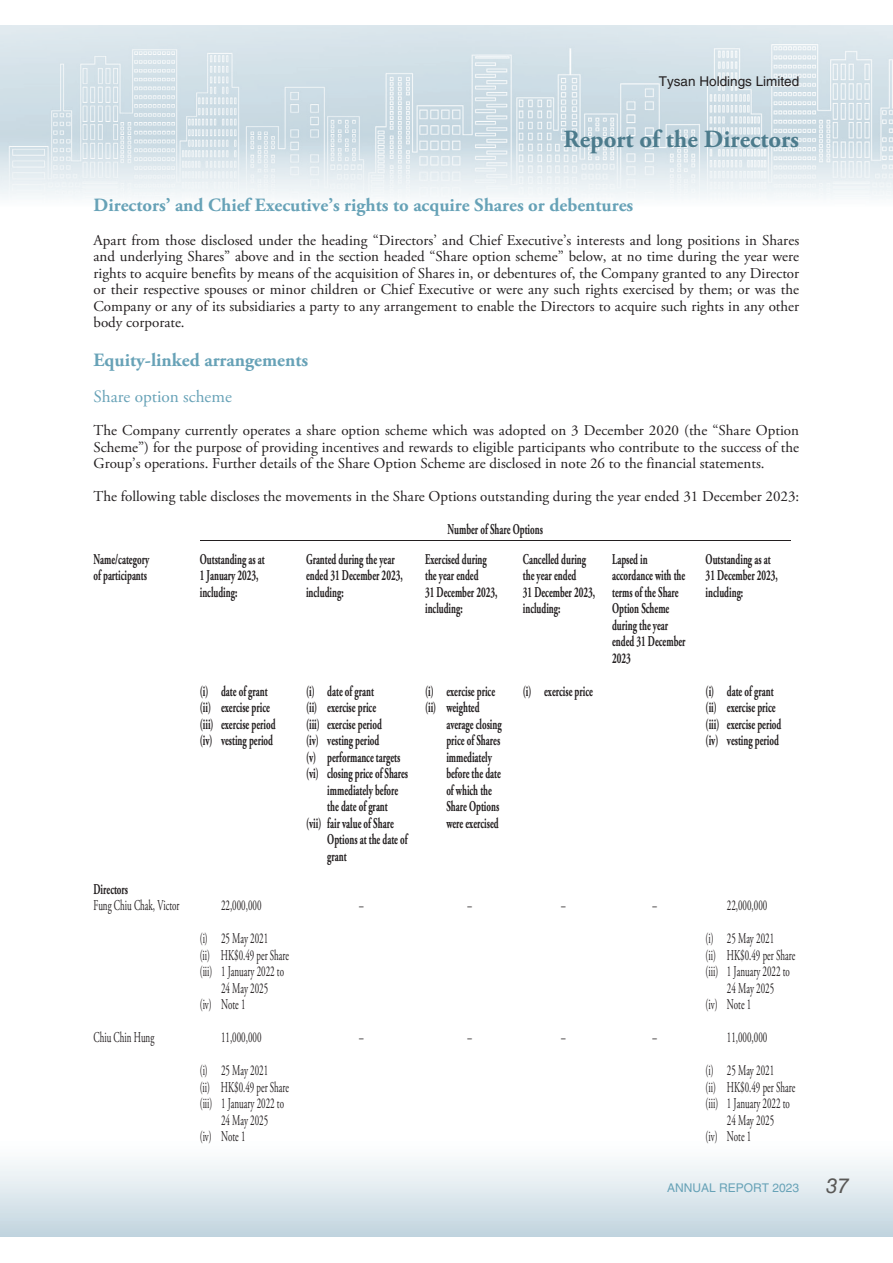
<style>
.page{position:relative;width:893px;height:1263px;background:#fff}
.page>*{position:absolute;margin:0;border:0;box-sizing:border-box;transform-origin:0 0}
.t1{font:700 24.75px "Adobe Garamond Pro";color:#4c7b8c}
.t2{font:italic 21px "Helvetica LT Std";color:#595856}
.t3{font:700 18.75px "Adobe Garamond Pro";color:#67a2b7}
.t4{font:17.25px "Adobe Garamond Pro";color:#67a2b7}
.t5{font:15px/16.5px "Adobe Garamond Pro";color:#231f20;text-align:justify}
.t6{font:700 15px/16.5px "Adobe Garamond Pro";color:#231f20;scale:.6 1}
.t7{font:15px/33px "Adobe Garamond Pro";color:#231f20;scale:.6 1}
.t8{font:13.5px "Helvetica LT Std";color:#231f20}
.t9{font:12px "Helvetica LT Std";color:#67a2b7}
</style>
<div class="page">
<img style="left:0;top:26px;width:893px;height:173px">
<div style="left:0;top:1140px;width:893px;height:97px;background:linear-gradient(to bottom,#fff,#c1d5df)"></div>
<hr style="left:200px;top:541px;width:591px;height:1px;background:#231f20">
<p class="t8" style="left:659px;top:76px;width:142px">Tysan Holdings Limited</p>
<h1 class="t1" style="left:563px;top:129px;width:237px">Report of the Directors</h1>
<p class="t3" style="left:94px;top:198px;width:541px">Directors’ and Chief Executive’s rights to acquire Shares or debentures</p>
<p class="t5" style="left:94px;top:233px;width:707px">Apart from those disclosed under the heading “Directors’ and Chief Executive’s interests and long positions in Shares and underlying Shares” above and in the section headed “Share option scheme” below, at no time during the year were rights to acquire benefits by means of the acquisition of Shares in, or debentures of, the Company granted to any Director or their respective spouses or minor children or Chief Executive or were any such rights exercised by them; or was the Company or any of its subsidiaries a party to any arrangement to enable the Directors to acquire such rights in any other body corporate.</p>
<p class="t3" style="left:94px;top:352px;width:216px">Equity-linked arrangements</p>
<p class="t4" style="left:94px;top:389px;width:140px">Share option scheme</p>
<p class="t5" style="left:94px;top:423px;width:707px">The Company currently operates a share option scheme which was adopted on 3 December 2020 (the “Share Option Scheme”) for the purpose of providing incentives and rewards to eligible participants who contribute to the success of the Group’s operations. Further details of the Share Option Scheme are disclosed in note 26 to the financial statements.</p>
<p class="t5" style="left:94px;top:489px;width:707px">The following table discloses the movements in the Share Options outstanding during the year ended 31 December 2023:</p>
<p class="t6" style="left:447px;top:522px;width:161px">Number of Share Options</p>
<p class="t6" style="left:94px;top:552px;width:94px">Name/category of participants</p>
<p class="t6" style="left:200px;top:552px;width:110px">Outstanding as at<br>1 January 2023, including:</p>
<p class="t6" style="left:306px;top:552px;width:163px">Granted during the year ended 31 December 2023, including:</p>
<p class="t6" style="left:425px;top:552px;width:122px">Exercised during the year ended<br>31 December 2023, including:</p>
<p class="t6" style="left:523px;top:552px;width:122px">Cancelled during the year ended<br>31 December 2023, including:</p>
<p class="t6" style="left:612px;top:552px;width:124px">Lapsed in accordance with the terms of the Share<br>Option Scheme during the year ended 31 December<br>2023</p>
<p class="t6" style="left:706px;top:552px;width:122px">Outstanding as at<br>31 December 2023, including:</p>
<p class="t6" style="left:200px;top:684px;width:128px">(i) date of grant (ii) exercise price (iii) exercise period (iv) vesting period</p>
<p class="t6" style="left:306px;top:684px;width:115px">(i) date of grant</p>
<p class="t6" style="left:523px;top:684px;width:118px">(i) exercise price</p>
<p class="t6" style="left:706px;top:684px;width:128px">(i) date of grant (ii) exercise price (iii) exercise period (iv) vesting period</p>
<p class="t6" style="left:425px;top:684px;width:118px">(i) exercise price (ii) weighted</p>
<p class="t6" style="left:446px;top:717px;width:94px">average closing price of Shares immediately before the date of which the<br>Share Options were exercised</p>
<p class="t6" style="left:306px;top:700px;width:118px">(ii) exercise price</p>
<p class="t6" style="left:306px;top:717px;width:128px">(iii) exercise period</p>
<p class="t6" style="left:306px;top:733px;width:124px">(iv) vesting period</p>
<p class="t6" style="left:306px;top:750px;width:159px">(v) performance targets</p>
<p class="t6" style="left:306px;top:766px;width:172px">(vi) closing price of Shares</p>
<p class="t6" style="left:327px;top:783px;width:120px">immediately before</p>
<p class="t6" style="left:327px;top:799px;width:102px">the date of grant</p>
<p class="t6" style="left:306px;top:816px;width:148px">(vii) fair value of Share</p>
<p class="t6" style="left:327px;top:832px;width:135px">Options at the date of</p>
<p class="t6" style="left:327px;top:849px;width:34px">grant</p>
<p class="t6" style="left:94px;top:882px;width:59px">Directors</p>
<p class="t7" style="left:94px;top:890px;width:145px">Fung Chiu Chak, Victor</p>
<p class="t7" style="left:200px;top:890px;width:116px;text-indent:21px">22,000,000 (i) 25 May 2021</p>
<p class="t7" style="left:200px;top:940px;width:150px">(ii) HK$0.49 per Share</p>
<p class="t7" style="left:200px;top:956px;width:142px">(iii) 1 January 2022 to</p>
<p class="t7" style="left:221px;top:973px;width:80px">24 May 2025</p>
<p class="t7" style="left:200px;top:989px;width:78px">(iv) Note 1</p>
<p class="t7" style="left:94px;top:1022px;width:103px">Chiu Chin Hung</p>
<p class="t7" style="left:200px;top:1022px;width:116px;text-indent:21px">11,000,000 (i) 25 May 2021</p>
<p class="t7" style="left:200px;top:1071px;width:150px">(ii) HK$0.49 per Share</p>
<p class="t7" style="left:200px;top:1088px;width:142px">(iii) 1 January 2022 to</p>
<p class="t7" style="left:221px;top:1104px;width:80px">24 May 2025</p>
<p class="t7" style="left:200px;top:1121px;width:78px">(iv) Note 1</p>
<p class="t7" style="left:359px;top:890px;width:9px">–</p>
<p class="t7" style="left:467px;top:890px;width:9px">–</p>
<p class="t7" style="left:561px;top:890px;width:9px">–</p>
<p class="t7" style="left:652px;top:890px;width:9px">–</p>
<p class="t7" style="left:706px;top:890px;width:116px;text-indent:21px">22,000,000 (i) 25 May 2021</p>
<p class="t7" style="left:706px;top:940px;width:151px">(ii) HK$0.49 per Share</p>
<p class="t7" style="left:706px;top:956px;width:142px">(iii) 1 January 2022 to</p>
<p class="t7" style="left:727px;top:973px;width:80px">24 May 2025</p>
<p class="t7" style="left:706px;top:989px;width:78px">(iv) Note 1</p>
<p class="t7" style="left:359px;top:1022px;width:9px">–</p>
<p class="t7" style="left:467px;top:1022px;width:9px">–</p>
<p class="t7" style="left:561px;top:1022px;width:9px">–</p>
<p class="t7" style="left:652px;top:1022px;width:9px">–</p>
<p class="t7" style="left:706px;top:1022px;width:116px;text-indent:21px">11,000,000 (i) 25 May 2021</p>
<p class="t7" style="left:706px;top:1071px;width:151px">(ii) HK$0.49 per Share</p>
<p class="t7" style="left:706px;top:1088px;width:142px">(iii) 1 January 2022 to</p>
<p class="t7" style="left:727px;top:1104px;width:80px">24 May 2025</p>
<p class="t7" style="left:706px;top:1121px;width:78px">(iv) Note 1</p>
<p class="t9" style="left:667px;top:1183px;width:133px">ANNUAL REPORT 2023</p>
<h2 class="t2" style="left:826px;top:1174px;width:25px">37</h2>
</div>
